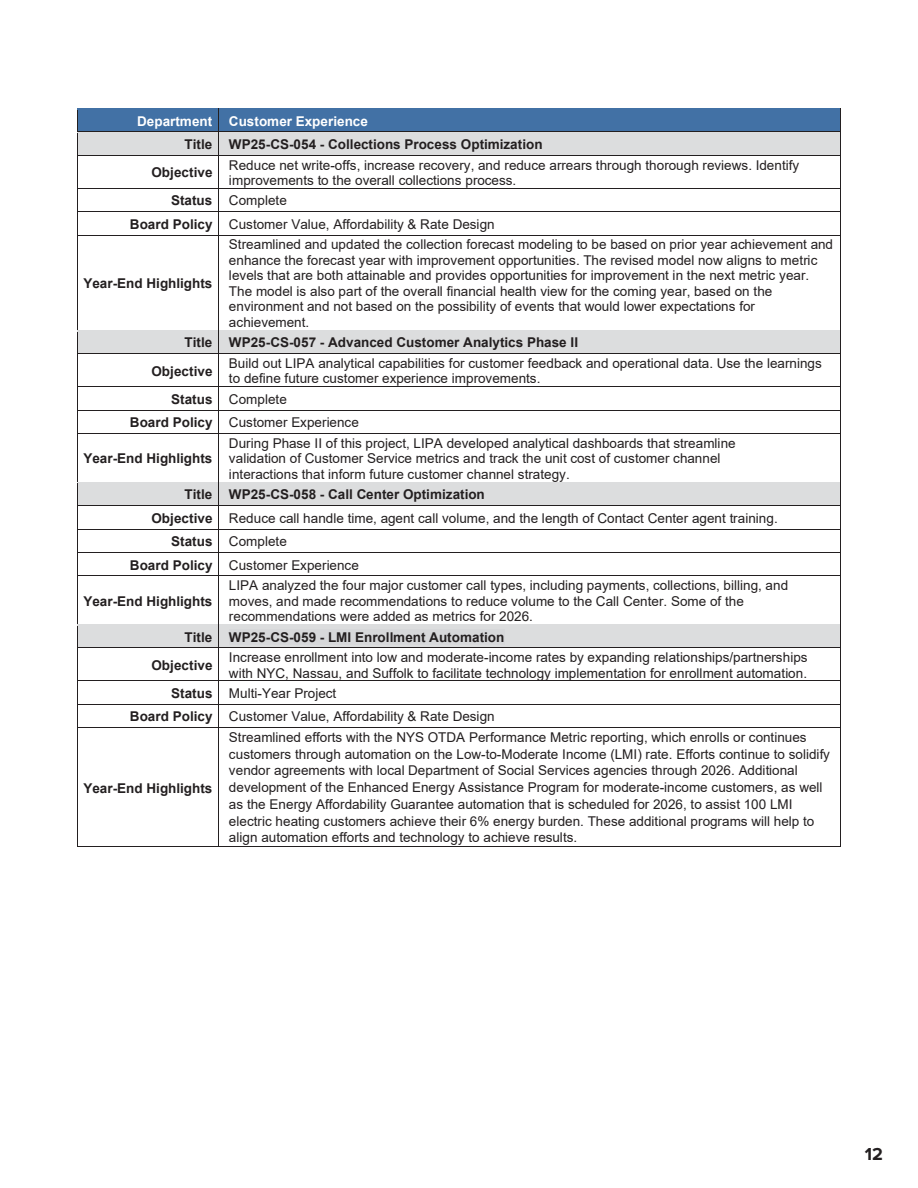
<style>
.page{position:relative;width:918px;height:1188px;background:#fff}
.page>*{position:absolute;margin:0;border:0;box-sizing:border-box;transform-origin:0 0}
.t1{font:700 18px "Proxima Nova";color:#231f20}
.t2{font:13.5px/15.6px "Arial";letter-spacing:.005em;color:#231f20}
.t3{font:700 13.5px/28.2px "Arial";color:#231f20}
.t4{font:700 13.5px "Arial";color:#fff}
.s1{font-weight:700}
</style>
<div class="page">
<div style="left:78px;top:109px;width:141px;height:23px;background:#4271a5"></div>
<div style="left:219px;top:109px;width:621px;height:23px;background:#4271a5"></div>
<hr style="left:77px;top:108px;width:142px;height:1px;background:#231f20">
<hr style="left:219px;top:108px;width:621px;height:1px;background:#231f20">
<div style="left:78px;top:132px;width:141px;height:23px;background:#dcddde"></div>
<div style="left:219px;top:132px;width:621px;height:23px;background:#dcddde"></div>
<svg style="left:77px;top:108px;width:1px;height:49px"></svg>
<hr style="left:77px;top:155px;width:142px;height:1px;background:#231f20">
<hr style="left:219px;top:155px;width:621px;height:1px;background:#231f20">
<svg style="left:840px;top:108px;width:1px;height:49px"></svg>
<hr style="left:77px;top:157px;width:1px;height:31px;background:#231f20">
<hr style="left:219px;top:157px;width:1px;height:31px;background:#231f20">
<hr style="left:840px;top:157px;width:1px;height:31px;background:#231f20">
<hr style="left:77px;top:188px;width:142px;height:1px;background:#231f20">
<hr style="left:219px;top:188px;width:621px;height:1px;background:#231f20">
<hr style="left:77px;top:212px;width:142px;height:1px;background:#231f20">
<hr style="left:219px;top:212px;width:621px;height:1px;background:#231f20">
<svg style="left:77px;top:189px;width:1px;height:48px"></svg>
<hr style="left:77px;top:235px;width:142px;height:1px;background:#231f20">
<hr style="left:219px;top:235px;width:621px;height:1px;background:#231f20">
<svg style="left:840px;top:188px;width:1px;height:49px"></svg>
<hr style="left:77px;top:237px;width:1px;height:93px;background:#231f20">
<hr style="left:219px;top:237px;width:1px;height:93px;background:#231f20">
<hr style="left:840px;top:237px;width:1px;height:93px;background:#231f20">
<div style="left:78px;top:331px;width:141px;height:22px;background:#dcddde"></div>
<div style="left:219px;top:331px;width:621px;height:22px;background:#dcddde"></div>
<hr style="left:77px;top:330px;width:142px;height:1px;background:#231f20">
<hr style="left:219px;top:330px;width:621px;height:1px;background:#231f20">
<svg style="left:77px;top:330px;width:1px;height:25px"></svg>
<hr style="left:77px;top:353px;width:142px;height:1px;background:#231f20">
<hr style="left:219px;top:353px;width:621px;height:1px;background:#231f20">
<svg style="left:840px;top:330px;width:1px;height:25px"></svg>
<hr style="left:77px;top:355px;width:1px;height:31px;background:#231f20">
<hr style="left:219px;top:355px;width:1px;height:31px;background:#231f20">
<hr style="left:840px;top:355px;width:1px;height:31px;background:#231f20">
<hr style="left:77px;top:386px;width:142px;height:1px;background:#231f20">
<hr style="left:219px;top:386px;width:621px;height:1px;background:#231f20">
<hr style="left:77px;top:410px;width:142px;height:1px;background:#231f20">
<hr style="left:219px;top:410px;width:621px;height:1px;background:#231f20">
<svg style="left:77px;top:387px;width:1px;height:48px"></svg>
<hr style="left:77px;top:433px;width:142px;height:1px;background:#231f20">
<hr style="left:219px;top:433px;width:621px;height:1px;background:#231f20">
<svg style="left:840px;top:386px;width:1px;height:49px"></svg>
<hr style="left:77px;top:435px;width:1px;height:47px;background:#231f20">
<hr style="left:219px;top:435px;width:1px;height:47px;background:#231f20">
<hr style="left:840px;top:435px;width:1px;height:47px;background:#231f20">
<div style="left:78px;top:483px;width:141px;height:22px;background:#dcddde"></div>
<div style="left:219px;top:483px;width:621px;height:22px;background:#dcddde"></div>
<hr style="left:77px;top:482px;width:142px;height:1px;background:#dcddde">
<hr style="left:219px;top:482px;width:621px;height:1px;background:#dcddde">
<hr style="left:77px;top:505px;width:142px;height:1px;background:#231f20">
<hr style="left:219px;top:505px;width:621px;height:1px;background:#231f20">
<hr style="left:77px;top:529px;width:142px;height:1px;background:#231f20">
<hr style="left:219px;top:529px;width:621px;height:1px;background:#231f20">
<hr style="left:77px;top:552px;width:142px;height:1px;background:#231f20">
<hr style="left:219px;top:552px;width:621px;height:1px;background:#231f20">
<svg style="left:77px;top:483px;width:1px;height:93px"></svg>
<hr style="left:77px;top:576px;width:142px;height:1px;background:#231f20">
<hr style="left:219px;top:576px;width:621px;height:1px;background:#231f20">
<svg style="left:840px;top:482px;width:1px;height:95px"></svg>
<hr style="left:77px;top:577px;width:1px;height:47px;background:#231f20">
<hr style="left:219px;top:577px;width:1px;height:47px;background:#231f20">
<hr style="left:840px;top:577px;width:1px;height:47px;background:#231f20">
<div style="left:78px;top:625px;width:141px;height:22px;background:#dcddde"></div>
<div style="left:219px;top:625px;width:621px;height:22px;background:#dcddde"></div>
<div style="left:229px;top:629px;width:275px;height:15px;background:#d7d8da"></div>
<hr style="left:77px;top:624px;width:142px;height:1px;background:#231f20">
<hr style="left:219px;top:624px;width:621px;height:1px;background:#231f20">
<svg style="left:77px;top:624px;width:1px;height:25px"></svg>
<hr style="left:77px;top:647px;width:142px;height:1px;background:#231f20">
<hr style="left:219px;top:647px;width:621px;height:1px;background:#231f20">
<svg style="left:840px;top:624px;width:1px;height:25px"></svg>
<hr style="left:77px;top:649px;width:1px;height:31px;background:#231f20">
<hr style="left:219px;top:649px;width:1px;height:31px;background:#231f20">
<hr style="left:840px;top:649px;width:1px;height:31px;background:#231f20">
<hr style="left:77px;top:680px;width:142px;height:1px;background:#231f20">
<hr style="left:219px;top:680px;width:621px;height:1px;background:#231f20">
<hr style="left:77px;top:704px;width:142px;height:1px;background:#231f20">
<hr style="left:219px;top:704px;width:621px;height:1px;background:#231f20">
<svg style="left:77px;top:681px;width:1px;height:48px"></svg>
<hr style="left:77px;top:727px;width:142px;height:1px;background:#231f20">
<hr style="left:219px;top:727px;width:621px;height:1px;background:#231f20">
<svg style="left:840px;top:680px;width:1px;height:49px"></svg>
<hr style="left:77px;top:729px;width:1px;height:118px;background:#231f20">
<hr style="left:77px;top:847px;width:142px;height:1px;background:#231f20">
<hr style="left:219px;top:729px;width:1px;height:118px;background:#231f20">
<hr style="left:219px;top:847px;width:621px;height:1px;background:#231f20">
<hr style="left:840px;top:729px;width:1px;height:118px;background:#231f20">
<p class="t4" style="left:137px;top:111px;width:232px">Department Customer Experience</p>
<p class="t3" style="left:152px;top:130px;width:393px;text-indent:33px">Title WP25-CS-054 - Collections Process Optimization<br>Objective</p>
<p class="t2" style="left:229px;top:157px;width:572px">Reduce net write-offs, increase recovery, and reduce arrears through thorough reviews. Identify improvements to the overall collections process.</p>
<p class="t2" style="left:130px;top:189px;width:366px;line-height:23.5px;text-indent:41px"><span class="s1">Status</span> Complete<br><span class="s1">Board Policy</span> Customer Value, Affordability &amp; Rate Design</p>
<p class="t2" style="left:229px;top:237px;width:606px">Streamlined and updated the collection forecast modeling to be based on prior year achievement and enhance the forecast year with improvement opportunities. The revised model now aligns to metric levels that are both attainable and provides opportunities for improvement in the next metric year.<br>The model is also part of the overall financial health view for the coming year, based on the environment and not based on the possibility of events that would lower expectations for achievement.</p>
<p class="t3" style="left:152px;top:329px;width:428px;text-indent:33px">Title WP25-CS-057 - Advanced Customer Analytics Phase II<br>Objective</p>
<p class="t3" style="left:83px;top:269px;width:131px">Year-End Highlights</p>
<p class="t2" style="left:229px;top:355px;width:595px">Build out LIPA analytical capabilities for customer feedback and operational data. Use the learnings to define future customer experience improvements.</p>
<p class="t2" style="left:130px;top:387px;width:230px;line-height:23.5px;text-indent:41px"><span class="s1">Status</span> Complete<br><span class="s1">Board Policy</span> Customer Experience</p>
<p class="t3" style="left:83px;top:445px;width:131px">Year-End Highlights</p>
<p class="t2" style="left:229px;top:435px;width:508px">During Phase II of this project, LIPA developed analytical dashboards that streamline validation of Customer Service metrics and track the unit cost of customer channel interactions that inform future customer channel strategy.</p>
<p class="t3" style="left:184px;top:480px;width:302px">Title WP25-CS-058 - Call Center Optimization</p>
<p class="t2" style="left:152px;top:510px;width:628px"><span class="s1">Objective</span> Reduce call handle time, agent call volume, and the length of Contact Center agent training.</p>
<p class="t2" style="left:171px;top:533px;width:117px"><span class="s1">Status</span> Complete</p>
<p class="t2" style="left:130px;top:557px;width:230px"><span class="s1">Board Policy</span> Customer Experience</p>
<p class="t3" style="left:83px;top:587px;width:131px">Year-End Highlights</p>
<p class="t2" style="left:229px;top:577px;width:561px">LIPA analyzed the four major customer call types, including payments, collections, billing, and moves, and made recommendations to reduce volume to the Call Center. Some of the recommendations were added as metrics for 2026.</p>
<p class="t3" style="left:152px;top:623px;width:354px;text-indent:33px">Title WP25-CS-059 - LMI Enrollment Automation<br>Objective</p>
<p class="t2" style="left:229px;top:649px;width:580px">Increase enrollment into low and moderate-income rates by expanding relationships/partnerships with NYC, Nassau, and Suffolk to facilitate technology implementation for enrollment automation.</p>
<p class="t2" style="left:130px;top:682px;width:366px;line-height:23.4px;text-indent:41px"><span class="s1">Status</span> Multi-Year Project<br><span class="s1">Board Policy</span> Customer Value, Affordability &amp; Rate Design</p>
<p class="t3" style="left:83px;top:774px;width:131px">Year-End Highlights</p>
<p class="t2" style="left:229px;top:729px;width:603px;line-height:16.8px">Streamlined efforts with the NYS OTDA Performance Metric reporting, which enrolls or continues customers through automation on the Low-to-Moderate Income (LMI) rate. Efforts continue to solidify vendor agreements with local Department of Social Services agencies through 2026. Additional development of the Enhanced Energy Assistance Program for moderate-income customers, as well as the Energy Affordability Guarantee automation that is scheduled for 2026, to assist 100 LMI electric heating customers achieve their 6% energy burden. These additional programs will help to align automation efforts and technology to achieve results.</p>
<h1 class="t1" style="left:865px;top:1143px;width:20px">12</h1>
</div>
